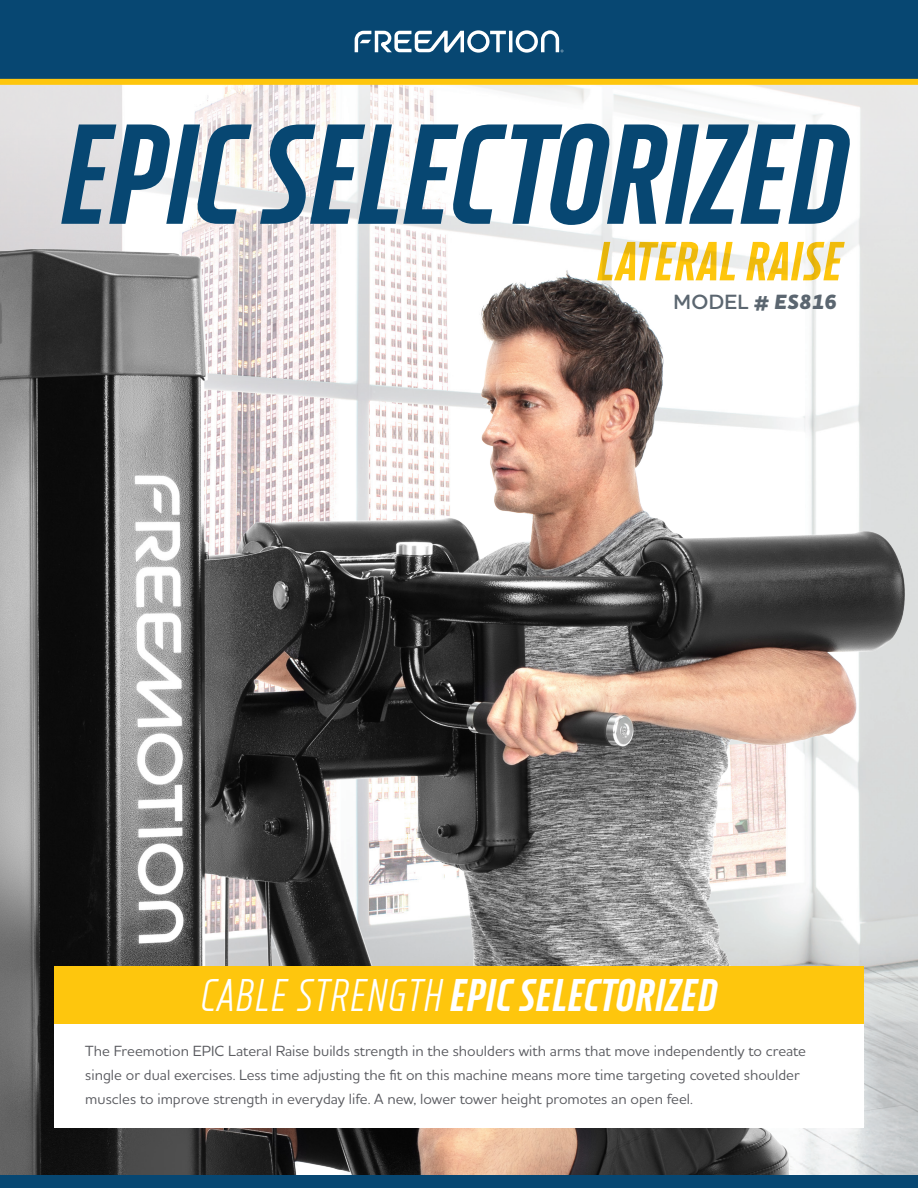
<style>
.page{position:relative;width:918px;height:1188px;background:#fff}
.page>*{position:absolute;margin:0;border:0;box-sizing:border-box;transform-origin:0 0}
.t1{font:italic 900 condensed 139.5px "XXII Neue Norm";letter-spacing:-.005em;color:#074772}
.t2{font:italic 900 condensed 54px "XXII Neue Norm";letter-spacing:.015em;color:#fec60d}
.t3{font:italic 900 condensed 45px "XXII Neue Norm";letter-spacing:.015em;color:#fff}
.t4{font:600 21px "Houschka Alt Pro";letter-spacing:.015em;color:#5b6670}
.t5{font:500 15px/24px "Houschka Alt Pro";color:#5b5c61}
.s1{font-weight:800}
.s2{font-weight:800;font-style:italic}
.s3{font-weight:400}
</style>
<div class="page">
<svg style="left:0;top:85px;width:918px;height:308px"></svg>
<div style="left:0;top:0;width:918px;height:81px;background:#074772"></div>
<svg style="left:355px;top:30px;width:208px;height:23px"></svg>
<img style="left:0;top:187px;width:910px;height:988px">
<div style="left:0;top:79px;width:918px;height:6px;background:#fec60d"></div>
<div style="left:54px;top:1023px;width:810px;height:104px;background:#fff"></div>
<div style="left:54px;top:966px;width:810px;height:57px;background:#fec60d"></div>
<div style="left:0;top:1175px;width:918px;height:13px;background:#074772"></div>
<p class="t1" style="left:61px;top:91px;width:789px">EPIC SELECTORIZED</p>
<h2 class="t2" style="left:597px;top:229px;width:247px">LATERAL RAISE</h2>
<p class="t4" style="left:674px;top:288px;width:165px">MODEL <span class="s1">#</span> <span class="s2">ES816</span></p>
<p class="t3" style="left:201px;top:968px;width:518px"><span class="s3">CABLE STRENGTH</span> EPIC SELECTORIZED</p>
<p class="t5" style="left:85px;top:1038px;width:722px">The Freemotion EPIC Lateral Raise builds strength in the shoulders with arms that move independently to create single or dual exercises. Less time adjusting the fit on this machine means more time targeting coveted shoulder muscles to improve strength in everyday life. A new, lower tower height promotes an open feel.</p>
</div>
